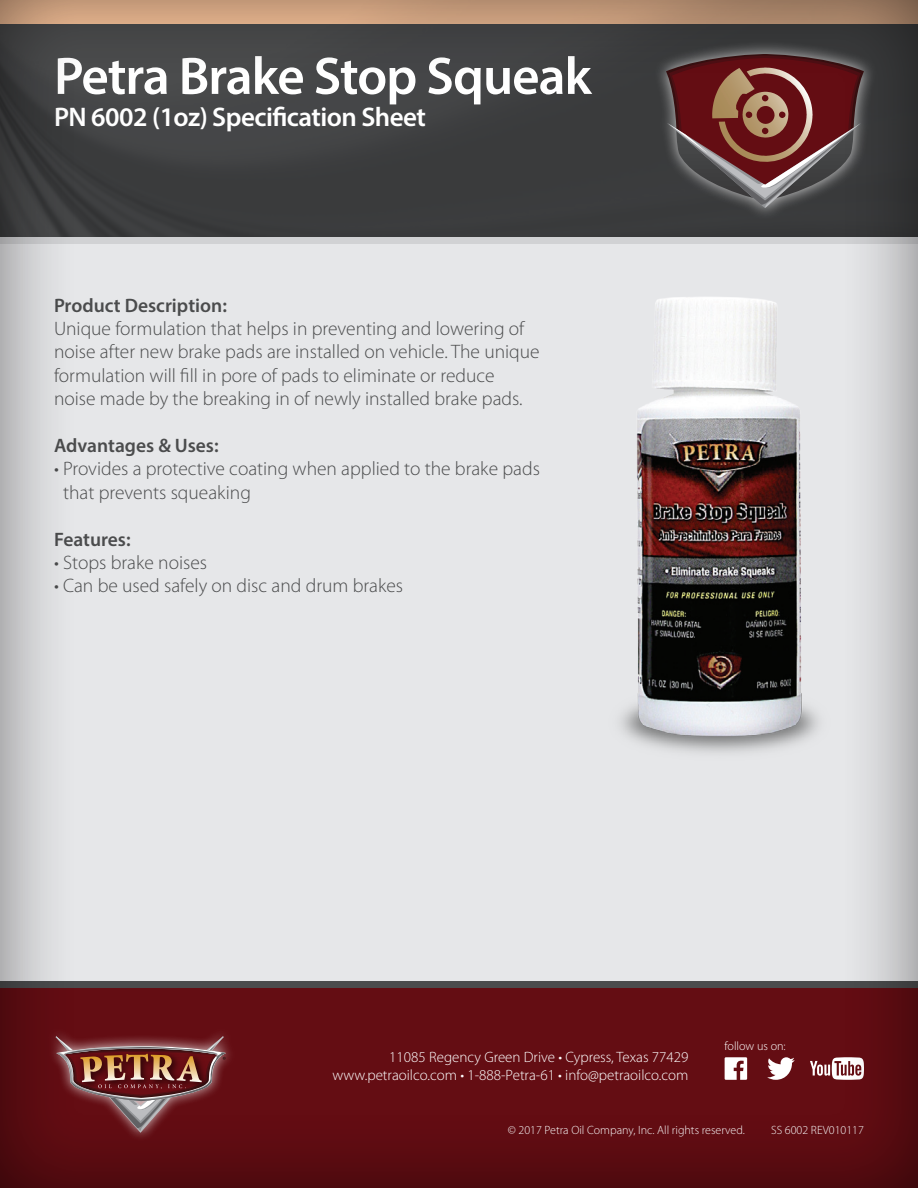
<style>
.page{position:relative;width:918px;height:1188px;background:#fff}
.page>*{position:absolute;margin:0;border:0;box-sizing:border-box;transform-origin:0 0}
.t1{font:600 53.25px "Myriad Pro";letter-spacing:-.02em;color:#fff}
.t2{font:600 27px "Myriad Pro";letter-spacing:-.02em;color:#fff}
.t3{font:300 19.5px/23.4px "Myriad Pro";color:#4b4c4d}
.t4{font:600 19.5px "Myriad Pro";color:#4b4c4d}
.t5{font:300 15px/18px "Myriad Pro";color:#fff;text-align:right}
.t6{font:300 12.15px "Myriad Pro";color:#fff}
.t7{font:300 12px "Myriad Pro";color:#fff}
</style>
<div class="page">
<div style="left:0;top:0;width:918px;height:1188px;background:#231f20;opacity:.75"></div>
<h1 class="t1" style="left:54px;top:42px;width:539px">Petra Brake Stop Squeak</h1>
<h2 class="t2" style="left:54px;top:100px;width:374px">PN 6002 (1oz) Specification Sheet</h2>
<p class="t4" style="left:54px;top:293px;width:174px">Product Description:</p>
<p class="t3" style="left:54px;top:317px;width:487px">Unique formulation that helps in preventing and lowering of noise after new brake pads are installed on vehicle. The unique formulation will fill in pore of pads to eliminate or reduce noise made by the breaking in of newly installed brake pads.</p>
<p class="t4" style="left:54px;top:433px;width:166px">Advantages &amp; Uses:</p>
<p class="t3" style="left:63px;top:457px;width:478px;text-indent:-9px">• Provides a protective coating when applied to the brake pads that prevents squeaking</p>
<p class="t4" style="left:54px;top:527px;width:78px">Features:</p>
<p class="t3" style="left:54px;top:551px;width:155px">• Stops brake noises</p>
<p class="t3" style="left:54px;top:574px;width:351px">• Can be used safely on disc and drum brakes</p>
<p class="t5" style="left:333px;top:1048px;width:357px">11085 Regency Green Drive • Cypress, Texas 77429 www.petraoilco.com • 1-888-Petra-61 • info@petraoilco.com</p>
<p class="t6" style="left:725px;top:1039px;width:63px">follow us on:</p>
<p class="t7" style="left:508px;top:1123px;width:239px">© 2017 Petra Oil Company, Inc. All rights reserved.</p>
<p class="t7" style="left:771px;top:1123px;width:94px">SS 6002 REV010117</p>
</div>
